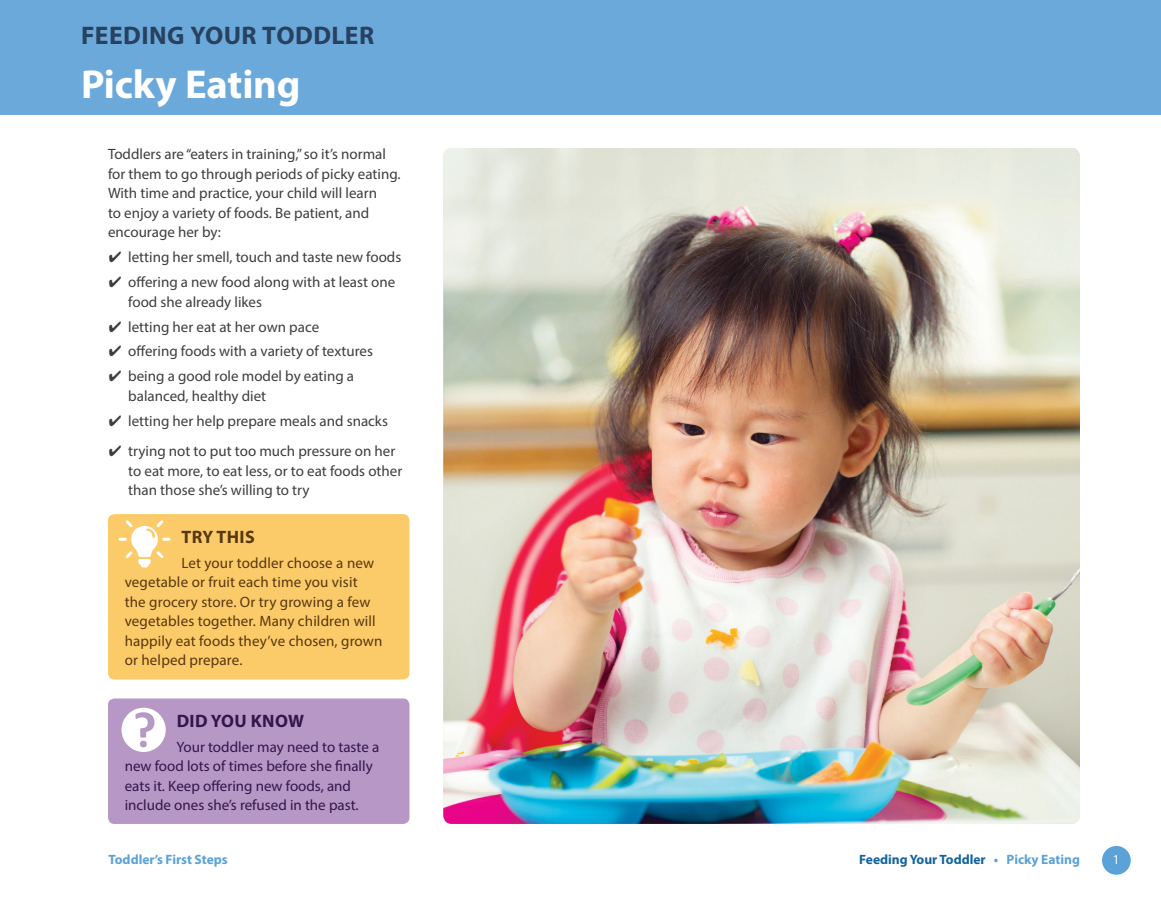
<style>
.page{position:relative;width:1161px;height:905px;background:#fff}
.page>*{position:absolute;margin:0;border:0;box-sizing:border-box;transform-origin:0 0}
.t1{font:700 40.5px "Myriad Pro";letter-spacing:-.005em;color:#fff}
.t2{font:700 25.5px "Myriad Pro";letter-spacing:.02em;color:#27415f}
.t3{font:700 18px "Myriad Pro";letter-spacing:.02em;color:#35164c}
.t4{font:700 18px "Myriad Pro";letter-spacing:.02em;color:#583711}
.t5{font:15px/19.5px "Myriad Pro";color:#3e3e3f}
.t6{font:15px/19.5px "Myriad Pro";letter-spacing:.01em;color:#583711}
.t7{font:15px/19.5px "Myriad Pro";color:#35164c}
.t8{font:700 13.5px "Myriad Pro";color:#12639f}
.t9{font:700 13.5px "Myriad Pro";color:#5aa2d8}
.t10{font:13.5px "Myriad Pro";color:#fff}
.s1{color:#5aa2d8}
</style>
<div class="page">
<div style="left:1102px;top:846px;width:29px;height:28px;background:#5aa2d8;border-radius:50%"></div>
<div style="left:108px;top:514px;width:301px;height:165px;background:#fccb69;border-radius:6px"></div>
<svg style="left:118px;top:520px;width:53px;height:47px"></svg>
<div style="left:108px;top:698px;width:301px;height:125px;background:#b697c6;border-radius:6px"></div>
<div style="left:122px;top:707px;width:44px;height:45px;background:#fff;border-radius:50%"></div>
<div style="left:140px;top:740px;width:7px;height:7px;background:#b697c6;border-radius:50%"></div>
<svg style="left:135px;top:712px;width:19px;height:25px"></svg>
<img style="left:443px;top:148px;width:637px;height:676px">
<div style="left:0;top:0;width:1161px;height:114px;background:#6ba9db"></div>
<h2 class="t2" style="left:81px;top:19px;width:294px">FEEDING YOUR TODDLER</h2>
<h1 class="t1" style="left:81px;top:58px;width:221px">Picky Eating</h1>
<p class="t5" style="left:108px;top:144px;width:294px">Toddlers are “eaters in training,” so it’s normal for them to go through periods of picky eating.<br>With time and practice, your child will learn<br>to enjoy a variety of foods. Be patient, and encourage her by:</p>
<p class="t5" style="left:109px;top:247px;width:294px">✔ letting her smell, touch and taste new foods</p>
<p class="t5" style="left:128px;top:272px;width:269px;text-indent:-20px">✔ offering a new food along with at least one food she already likes</p>
<p class="t5" style="left:109px;top:316px;width:212px">✔ letting her eat at her own pace</p>
<p class="t5" style="left:109px;top:341px;width:266px">✔ offering foods with a variety of textures</p>
<p class="t5" style="left:128px;top:366px;width:227px;text-indent:-20px">✔ being a good role model by eating a balanced, healthy diet</p>
<p class="t5" style="left:109px;top:411px;width:281px">✔ letting her help prepare meals and snacks</p>
<p class="t5" style="left:128px;top:441px;width:276px;text-indent:-20px">✔ trying not to put too much pressure on her to eat more, to eat less, or to eat foods other than those she’s willing to try</p>
<p class="t4" style="left:182px;top:525px;width:75px">TRY THIS</p>
<p class="t6" style="left:125px;top:552px;width:259px;text-indent:57px">Let your toddler choose a new vegetable or fruit each time you visit the grocery store. Or try growing a few vegetables together. Many children will happily eat foods they’ve chosen, grown or helped prepare.</p>
<p class="t3" style="left:177px;top:709px;width:129px">DID YOU KNOW</p>
<p class="t7" style="left:125px;top:736px;width:256px;text-indent:52px">Your toddler may need to taste a new food lots of times before she finally eats it. Keep offering new foods, and include ones she’s refused in the past.</p>
<p class="t9" style="left:109px;top:851px;width:121px">Toddler’s First Steps</p>
<p class="t8" style="left:859px;top:851px;width:222px">Feeding Your Toddler <span class="s1">• Picky Eating</span></p>
<p class="t10" style="left:1113px;top:851px;width:8px">1</p>
</div>
